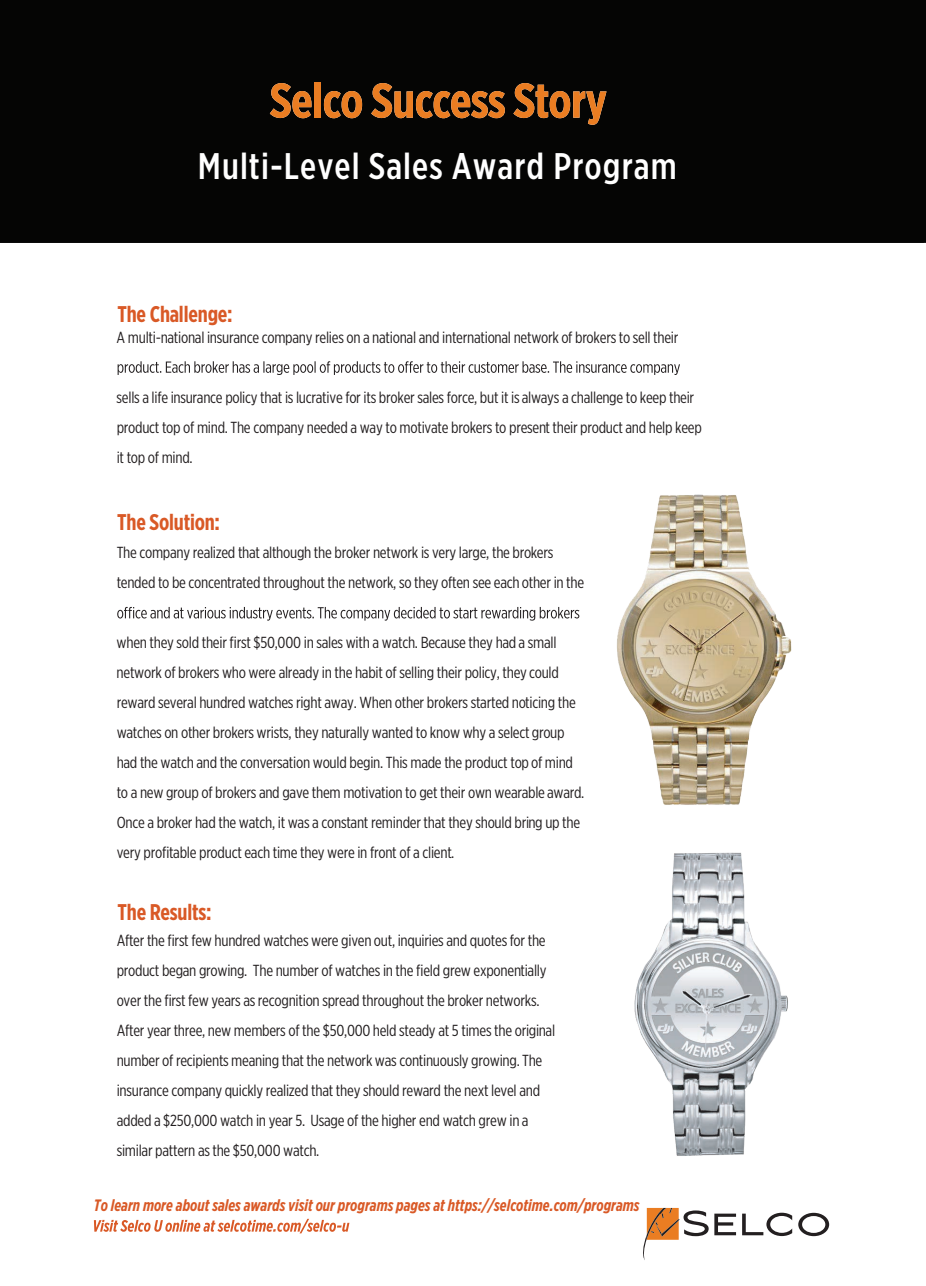
<style>
.page{position:relative;width:926px;height:1286px;background:#fff}
.page>*{position:absolute;margin:0;border:0;box-sizing:border-box;transform-origin:0 0}
.t1{font:500 37px "Gotham X Narrow";letter-spacing:.03em;color:#fff}
.t2{font:700 22.6px "Gotham X Narrow";letter-spacing:-.01em;color:#d95926;scale:.95 1}
.t3{font:italic 700 16.6px "Gotham X Narrow";color:#d95926;scale:.95 1}
.t4{font:16px/30px "Gotham X Narrow";letter-spacing:-.015em;color:#231f20}
</style>
<div class="page">
<div style="left:0;top:0;width:926px;height:243px;background:#050504"></div>
<svg style="left:798px;top:1213px;width:31px;height:23px"></svg>
<svg style="left:742px;top:1213px;width:50px;height:23px"></svg>
<svg style="left:643px;top:1208px;width:93px;height:52px"></svg>
<svg style="left:270px;top:83px;width:41px;height:35px"></svg>
<div style="left:314px;top:83px;width:7px;height:35px;background:#ea7d22"></div>
<svg style="left:324px;top:91px;width:38px;height:27px"></svg>
<svg style="left:371px;top:83px;width:134px;height:35px"></svg>
<svg style="left:513px;top:83px;width:94px;height:42px"></svg>
<svg style="left:94px;top:1219px;width:255px;height:14px"></svg>
<svg style="left:118px;top:361px;width:562px;height:14px"></svg>
<svg style="left:117px;top:607px;width:427px;height:14px"></svg>
<img style="left:544px;top:494px;width:248px;height:308px">
<img style="left:634px;top:802px;width:154px;height:354px">
<h1 class="t1" style="left:198px;top:144px;width:480px">Multi-Level Sales Award Program</h1>
<h2 class="t2" style="left:117px;top:300px;width:123px">The Challenge:</h2>
<p class="t4" style="left:117px;top:322px;width:563px">A multi-national insurance company relies on a national and international network of brokers to sell their</p>
<p class="t4" style="left:117px;top:382px;width:587px">sells a life insurance policy that is lucrative for its broker sales force, but it is always a challenge to keep their product top of mind. The company needed a way to motivate brokers to present their product and help keep it top of mind.</p>
<h2 class="t2" style="left:117px;top:508px;width:110px">The Solution:</h2>
<p class="t4" style="left:117px;top:537px;width:469px">The company realized that although the broker network is very large, the brokers tended to be concentrated throughout the network, so they often see each other in the</p>
<p class="t4" style="left:117px;top:627px;width:469px">when they sold their first $50,000 in sales with a watch. Because they had a small network of brokers who were already in the habit of selling their policy, they could reward several hundred watches right away. When other brokers started noticing the watches on other brokers wrists, they naturally wanted to know why a select group had the watch and the conversation would begin. This made the product top of mind to a new group of brokers and gave them motivation to get their own wearable award.<br>Once a broker had the watch, it was a constant reminder that they should bring up the very profitable product each time they were in front of a client.</p>
<h2 class="t2" style="left:117px;top:898px;width:101px">The Results:</h2>
<p class="t4" style="left:117px;top:925px;width:440px">After the first few hundred watches were given out, inquiries and quotes for the product began growing. The number of watches in the field grew exponentially over the first few years as recognition spread throughout the broker networks.<br>After year three, new members of the $50,000 held steady at 5 times the original number of recipients meaning that the network was continuously growing. The insurance company quickly realized that they should reward the next level and added a $250,000 watch in year 5. Usage of the higher end watch grew in a similar pattern as the $50,000 watch.</p>
<p class="t3" style="left:94px;top:1195px;width:576px">To learn more about sales awards visit our programs pages at https://selcotime.com/programs</p>
</div>
